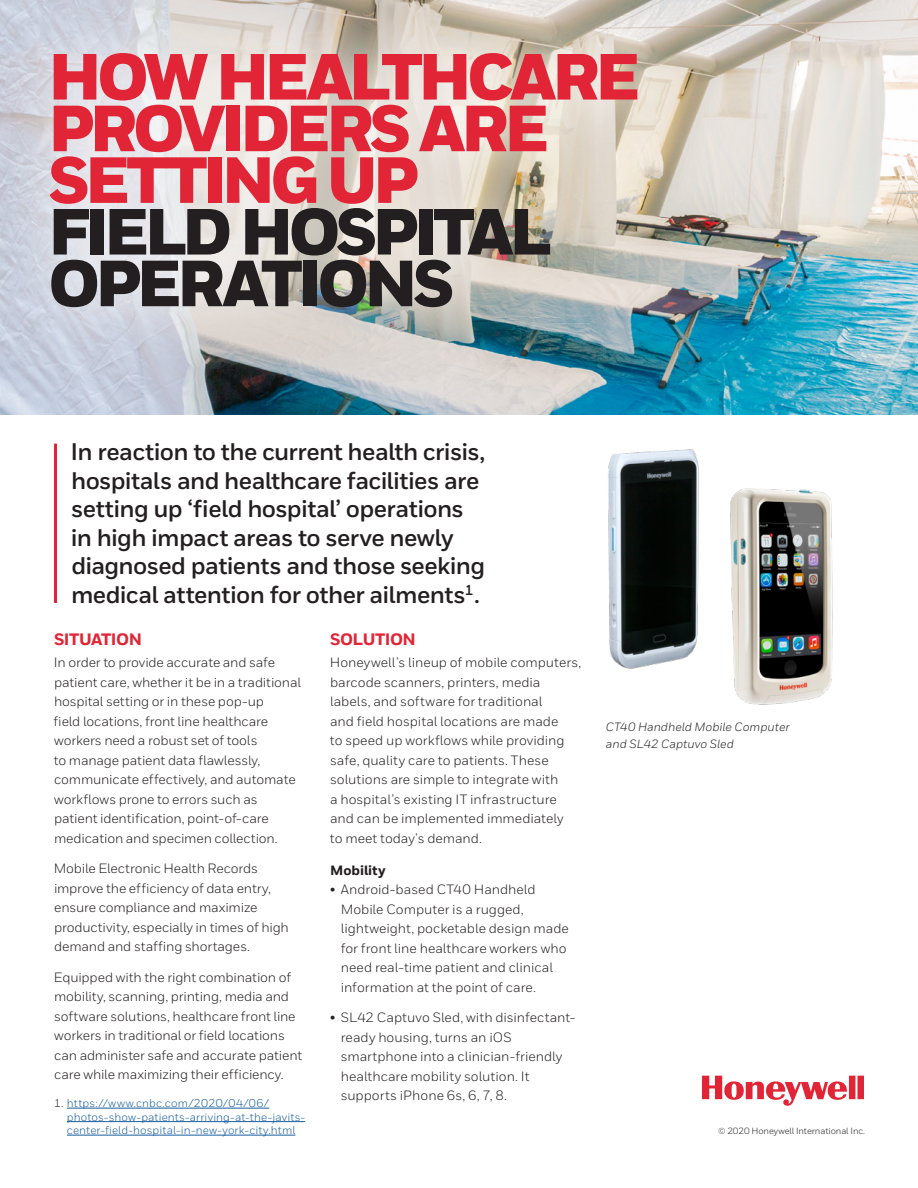
<style>
.page{position:relative;width:918px;height:1188px;background:#fff}
.page>*{position:absolute;margin:0;border:0;box-sizing:border-box;transform-origin:0 0}
.Title_68_54__the_res{font:900 65.1px/51.6px "Honeywell Sans";letter-spacing:-.075em;color:#e22536}
.Intro_Body{font:700 24px/28.5px "Honeywell Sans";letter-spacing:-.025em;color:#231f20}
.Heading_2__11_12{font:800 16.5px "Honeywell Sans";letter-spacing:-.035em;color:#e22536}
.Body__9_13_pt{font:13.5px/19.5px "Honeywell Sans";letter-spacing:-.005em;color:#231f20}
.Body_Heading{font:800 13.5px "Honeywell Sans";color:#231f20}
.Caption__8_11{font:italic 12px/16.5px "Honeywell Sans";color:#231f20}
.t1{font:11.25px/13.5px "Honeywell Sans";letter-spacing:.01em;color:#175d9e}
._25_Back__Copyright{font:9px "Honeywell Sans";letter-spacing:-.01em;color:#231f20}
.s1{color:#231f20}
</style>
<div class="page">
<img style="left:0;top:0;width:918px;height:414px">
<svg style="left:702px;top:1076px;width:162px;height:30px"></svg>
<div style="left:0;top:0;width:692px;height:363px;background:#fff;opacity:.64"></div>
<hr style="left:54px;top:444px;width:3px;height:159px;background:#e22536">
<hr style="left:67px;top:1108px;width:202px;height:1px;background:#175d9e">
<hr style="left:67px;top:1121px;width:238px;height:1px;background:#175d9e">
<hr style="left:67px;top:1135px;width:228px;height:1px;background:#175d9e">
<img style="left:608px;top:449px;width:91px;height:220px">
<img style="left:730px;top:488px;width:103px;height:217px">
<p class="Title_68_54__the_res" style="left:48px;top:54px;width:594px">HOW HEALTHCARE<br>PROVIDERS ARE<br>SETTING UP<br><span class="s1">FIELD HOSPITAL<br>OPERATIONS</span></p>
<p class="Intro_Body" style="left:71px;top:438px;width:416px">In reaction to the current health crisis, hospitals and healthcare facilities are setting up ‘field hospital’ operations in high impact areas to serve newly diagnosed patients and those seeking medical attention for other ailments<sup>1</sup>.</p>
<p class="Heading_2__11_12" style="left:54px;top:629px;width:90px">SITUATION</p>
<p class="Body__9_13_pt" style="left:54px;top:653px;width:249px">In order to provide accurate and safe patient care, whether it be in a traditional hospital setting or in these pop-up<br>field locations, front line healthcare workers need a robust set of tools<br>to manage patient data flawlessly, communicate effectively, and automate workflows prone to errors such as patient identification, point-of-care medication and specimen collection.</p>
<p class="Body__9_13_pt" style="left:54px;top:859px;width:237px">Mobile Electronic Health Records improve the efficiency of data entry, ensure compliance and maximize productivity, especially in times of high demand and staffing shortages.</p>
<p class="Body__9_13_pt" style="left:54px;top:967px;width:250px">Equipped with the right combination of mobility, scanning, printing, media and software solutions, healthcare front line workers in traditional or field locations can administer safe and accurate patient care while maximizing their efficiency.</p>
<p class="Heading_2__11_12" style="left:330px;top:629px;width:87px">SOLUTION</p>
<p class="Body__9_13_pt" style="left:330px;top:653px;width:253px">Honeywell’s lineup of mobile computers, barcode scanners, printers, media labels, and software for traditional<br>and field hospital locations are made<br>to speed up workflows while providing safe, quality care to patients. These solutions are simple to integrate with<br>a hospital’s existing IT infrastructure and can be implemented immediately<br>to meet today’s demand.</p>
<p class="Body_Heading" style="left:330px;top:862px;width:57px">Mobility</p>
<p class="Body__9_13_pt" style="left:341px;top:880px;width:230px;text-indent:-11px">• Android-based CT40 Handheld Mobile Computer is a rugged, lightweight, pocketable design made for front line healthcare workers who need real-time patient and clinical information at the point of care.</p>
<p class="Body__9_13_pt" style="left:341px;top:1008px;width:236px;text-indent:-11px">• SL42 Captuvo Sled, with disinfectant&shy;ready housing, turns an iOS smartphone into a clinician-friendly healthcare mobility solution. It supports iPhone 6s, 6, 7, 8.</p>
<p class="t1" style="left:67px;top:1096px;width:240px;text-indent:-13px"><span class="s1">1.</span> https://www.cnbc.com/2020/04/06/ photos-show-patients-arriving-at-the-javits&shy;center-field-hospital-in-new-york-city.html</p>
<p class="Caption__8_11" style="left:606px;top:719px;width:186px">CT40 Handheld Mobile Computer and SL42 Captuvo Sled</p>
<p class="_25_Back__Copyright" style="left:718px;top:1126px;width:149px">© 2020 Honeywell International Inc.</p>
</div>
